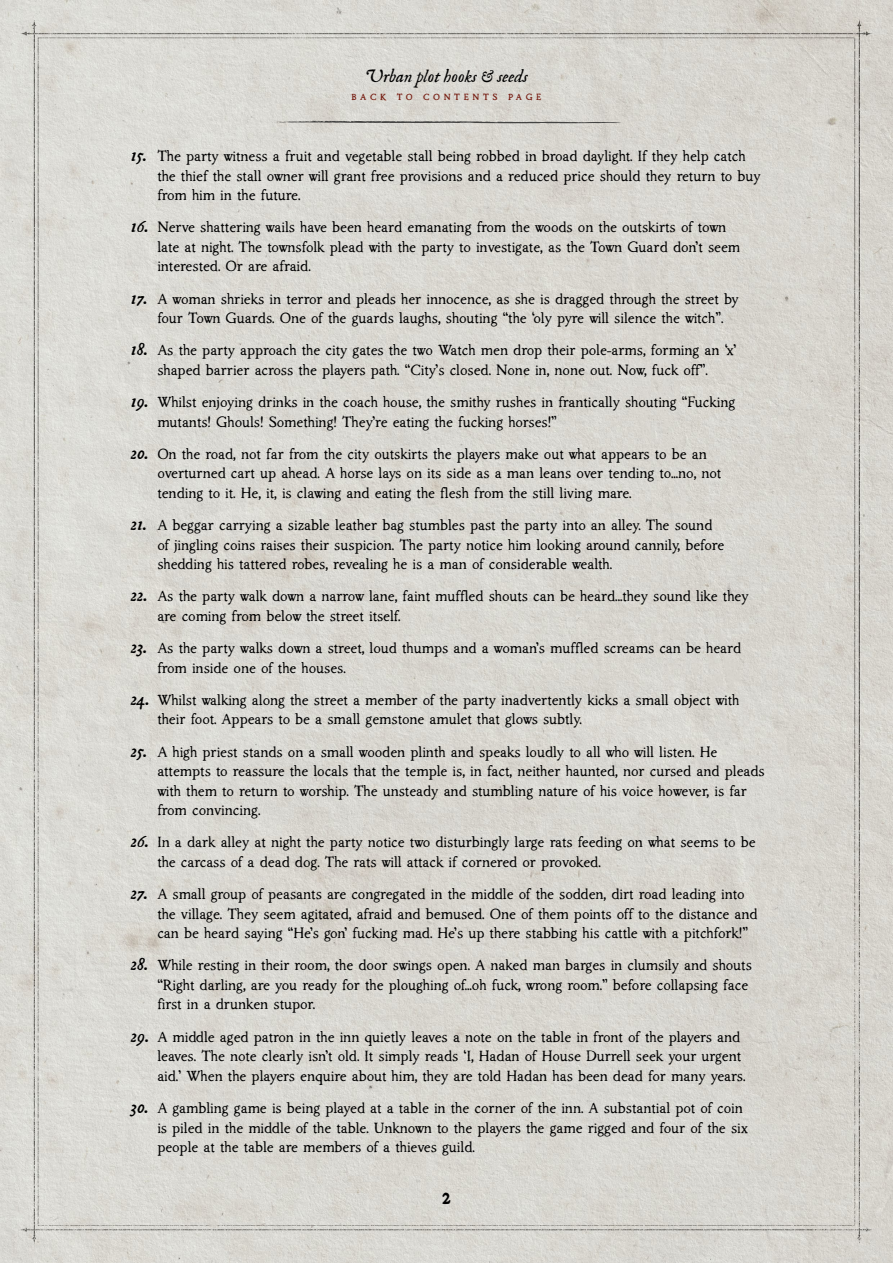
<style>
.page{position:relative;width:893px;height:1263px;background:#fff}
.page>*{position:absolute;margin:0;border:0;box-sizing:border-box;transform-origin:0 0}
.t1{font:18px "IM FELL English PRO Italic";color:#000}
.t2{font:700 16.5px "Folklore";color:#000}
.t3{font:300 15px/19.5px "Folklore";letter-spacing:-.01em;color:#000}
.t4{font:9px "Folklore";letter-spacing:.4em;color:#771e13}
.s1{font-family:"IM FELL DW Pica Italic";font-weight:400;font-size:18px}
</style>
<div class="page">
<img style="left:0;top:0;width:893px;height:1263px">
<svg style="left:272px;top:121px;width:349px;height:2px"></svg>
<p class="t1" style="left:365px;top:66px;width:165px">Urban plot hooks &amp; seeds</p>
<p class="t4" style="left:351px;top:91px;width:192px">BACK TO CONTENTS PAGE</p>
<p class="t3" style="left:157px;top:147px;width:605px;text-indent:-27px"><span class="s1">15.</span> The party witness a fruit and vegetable stall being robbed in broad daylight. If they help catch the thief the stall owner will grant free provisions and a reduced price should they return to buy from him in the future.</p>
<p class="t3" style="left:157px;top:218px;width:584px;text-indent:-27px"><span class="s1">16.</span> Nerve shattering wails have been heard emanating from the woods on the outskirts of town late at night. The townsfolk plead with the party to investigate, as the Town Guard don’t seem interested. Or are afraid.</p>
<p class="t3" style="left:157px;top:289px;width:583px;text-indent:-27px"><span class="s1">17.</span> A woman shrieks in terror and pleads her innocence, as she is dragged through the street by four Town Guards. One of the guards laughs, shouting “the ‘oly pyre will silence the witch”.</p>
<p class="t3" style="left:130px;top:341px;width:608px;text-align:center"><span class="s1">18.</span> As the party approach the city gates the two Watch men drop their pole-arms, forming an ‘x’ shaped barrier across the players path. “City’s closed. None in, none out. Now, fuck off”.</p>
<p class="t3" style="left:157px;top:393px;width:580px;text-indent:-27px"><span class="s1">19.</span> Whilst enjoying drinks in the coach house, the smithy rushes in frantically shouting “Fucking mutants! Ghouls! Something! They’re eating the fucking horses!”</p>
<p class="t3" style="left:157px;top:445px;width:566px;text-indent:-27px"><span class="s1">20.</span> On the road, not far from the city outskirts the players make out what appears to be an overturned cart up ahead. A horse lays on its side as a man leans over tending to...no, not tending to it. He, it, is clawing and eating the flesh from the still living mare.</p>
<p class="t3" style="left:157px;top:516px;width:569px;text-indent:-27px"><span class="s1">21.</span> A beggar carrying a sizable leather bag stumbles past the party into an alley. The sound of jingling coins raises their suspicion. The party notice him looking around cannily, before shedding his tattered robes, revealing he is a man of considerable wealth.</p>
<p class="t3" style="left:157px;top:587px;width:593px;text-indent:-27px"><span class="s1">22.</span> As the party walk down a narrow lane, faint muffled shouts can be heard...they sound like they are coming from below the street itself.</p>
<p class="t3" style="left:157px;top:639px;width:586px;text-indent:-27px"><span class="s1">23.</span> As the party walks down a street, loud thumps and a woman’s muffled screams can be heard from inside one of the houses.</p>
<p class="t3" style="left:157px;top:691px;width:584px;text-indent:-27px"><span class="s1">24.</span> Whilst walking along the street a member of the party inadvertently kicks a small object with their foot. Appears to be a small gemstone amulet that glows subtly.</p>
<p class="t3" style="left:157px;top:742px;width:609px;text-indent:-27px"><span class="s1">25.</span> A high priest stands on a small wooden plinth and speaks loudly to all who will listen. He attempts to reassure the locals that the temple is, in fact, neither haunted, nor cursed and pleads with them to return to worship. The unsteady and stumbling nature of his voice however, is far from convincing.</p>
<p class="t3" style="left:157px;top:833px;width:600px;text-indent:-27px"><span class="s1">26.</span> In a dark alley at night the party notice two disturbingly large rats feeding on what seems to be the carcass of a dead dog. The rats will attack if cornered or provoked.</p>
<p class="t3" style="left:157px;top:885px;width:602px;text-indent:-27px"><span class="s1">27.</span> A small group of peasants are congregated in the middle of the sodden, dirt road leading into the village. They seem agitated, afraid and bemused. One of them points off to the distance and can be heard saying “He’s gon’ fucking mad. He’s up there stabbing his cattle with a pitchfork!”</p>
<p class="t3" style="left:157px;top:956px;width:596px;text-indent:-27px"><span class="s1">28.</span> While resting in their room, the door swings open. A naked man barges in clumsily and shouts “Right darling, are you ready for the ploughing of...oh fuck, wrong room.” before collapsing face first in a drunken stupor.</p>
<p class="t3" style="left:157px;top:1028px;width:590px;text-indent:-27px"><span class="s1">29.</span> A middle aged patron in the inn quietly leaves a note on the table in front of the players and leaves. The note clearly isn’t old. It simply reads ‘I, Hadan of House Durrell seek your urgent aid.’ When the players enquire about him, they are told Hadan has been dead for many years.</p>
<p class="t3" style="left:157px;top:1099px;width:592px;text-indent:-27px"><span class="s1">30.</span> A gambling game is being played at a table in the corner of the inn. A substantial pot of coin is piled in the middle of the table. Unknown to the players the game rigged and four of the six people at the table are members of a thieves guild.</p>
<p class="t2" style="left:442px;top:1188px;width:11px">2</p>
</div>
